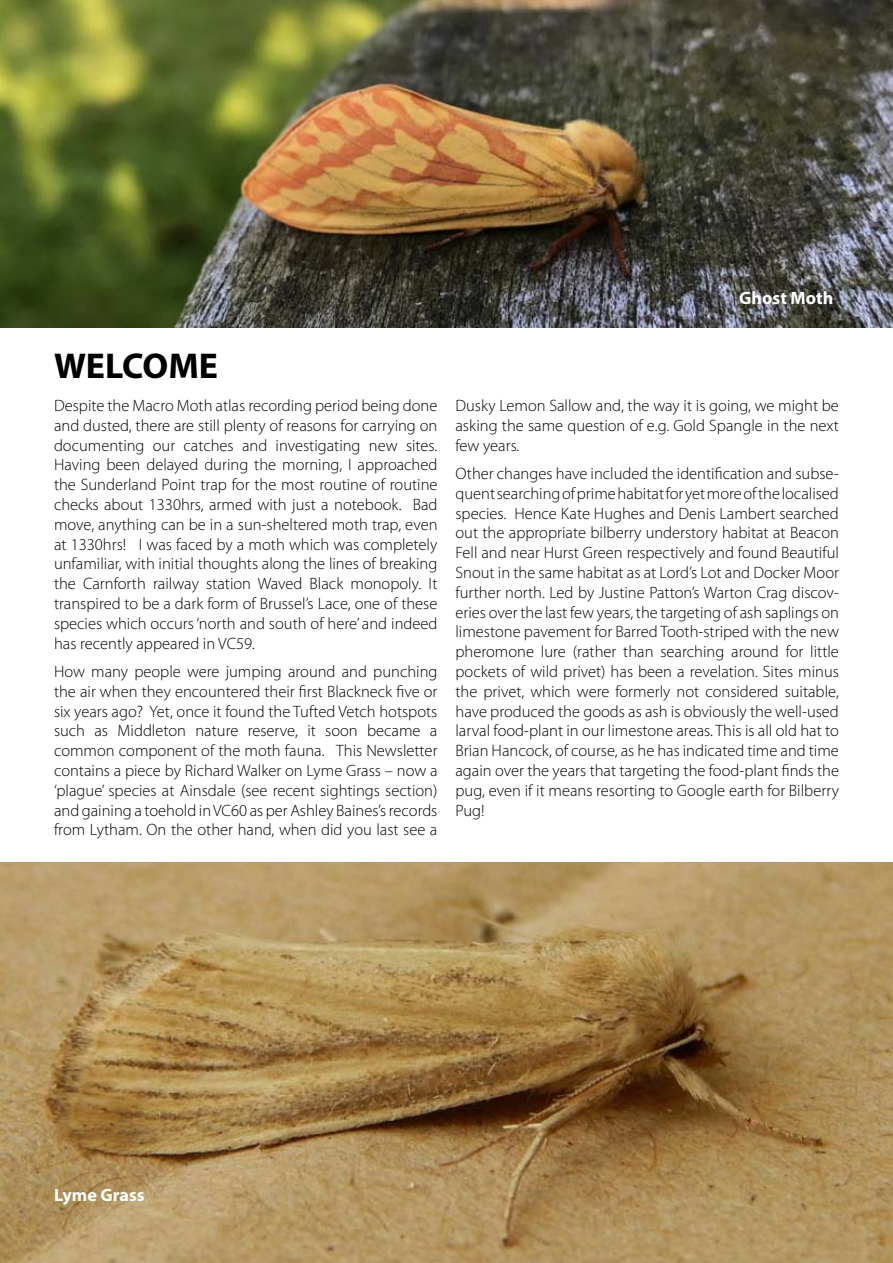
<style>
.page{position:relative;width:893px;height:1263px;background:#fff}
.page>*{position:absolute;margin:0;border:0;box-sizing:border-box;transform-origin:0 0}
.t1{font:700 36px "Myriad Pro";color:#000}
.t2{font:700 18px "Myriad Pro";color:#fefefd}
.t3{font:300 16.5px/19.8px "Myriad Pro";color:#000;text-align:justify}
</style>
<div class="page">
<img style="left:0;top:862px;width:893px;height:401px">
<img style="left:0;top:0;width:893px;height:327px">
<p class="t2" style="left:739px;top:286px;width:96px">Ghost Moth</p>
<h1 class="t1" style="left:54px;top:342px;width:166px">WELCOME</h1>
<p class="t3" style="left:54px;top:395px;width:385px">Despite the Macro Moth atlas recording period being done and dusted, there are still plenty of reasons for carrying on documenting our catches and investigating new sites.<br>Having been delayed during the morning, I approached the Sunderland Point trap for the most routine of routine checks about 1330hrs, armed with just a notebook. Bad move, anything can be in a sun-sheltered moth trap, even at 1330hrs! I was faced by a moth which was completely unfamiliar, with initial thoughts along the lines of breaking the Carnforth railway station Waved Black monopoly. It transpired to be a dark form of Brussel’s Lace, one of these species which occurs ‘north and south of here’ and indeed has recently appeared in VC59.</p>
<p class="t3" style="left:54px;top:661px;width:385px">How many people were jumping around and punching the air when they encountered their first Blackneck five or six years ago? Yet, once it found the Tufted Vetch hotspots such as Middleton nature reserve, it soon became a common component of the moth fauna. This Newsletter contains a piece by Richard Walker on Lyme Grass – now a ‘plague’ species at Ainsdale (see recent sightings section) and gaining a toehold in VC60 as per Ashley Baines’s records from Lytham. On the other hand, when did you last see a</p>
<p class="t3" style="left:455px;top:395px;width:385px">Dusky Lemon Sallow and, the way it is going, we might be asking the same question of e.g. Gold Spangle in the next few years.</p>
<p class="t3" style="left:455px;top:463px;width:385px">Other changes have included the identification and subse&shy;quent searching of prime habitat for yet more of the localised species. Hence Kate Hughes and Denis Lambert searched out the appropriate bilberry understory habitat at Beacon Fell and near Hurst Green respectively and found Beautiful Snout in the same habitat as at Lord’s Lot and Docker Moor further north. Led by Justine Patton’s Warton Crag discov&shy;eries over the last few years, the targeting of ash saplings on limestone pavement for Barred Tooth-striped with the new pheromone lure (rather than searching around for little pockets of wild privet) has been a revelation. Sites minus the privet, which were formerly not considered suitable, have produced the goods as ash is obviously the well-used larval food-plant in our limestone areas. This is all old hat to Brian Hancock, of course, as he has indicated time and time again over the years that targeting the food-plant finds the pug, even if it means resorting to Google earth for Bilberry Pug!</p>
<p class="t2" style="left:54px;top:1183px;width:92px">Lyme Grass</p>
</div>
